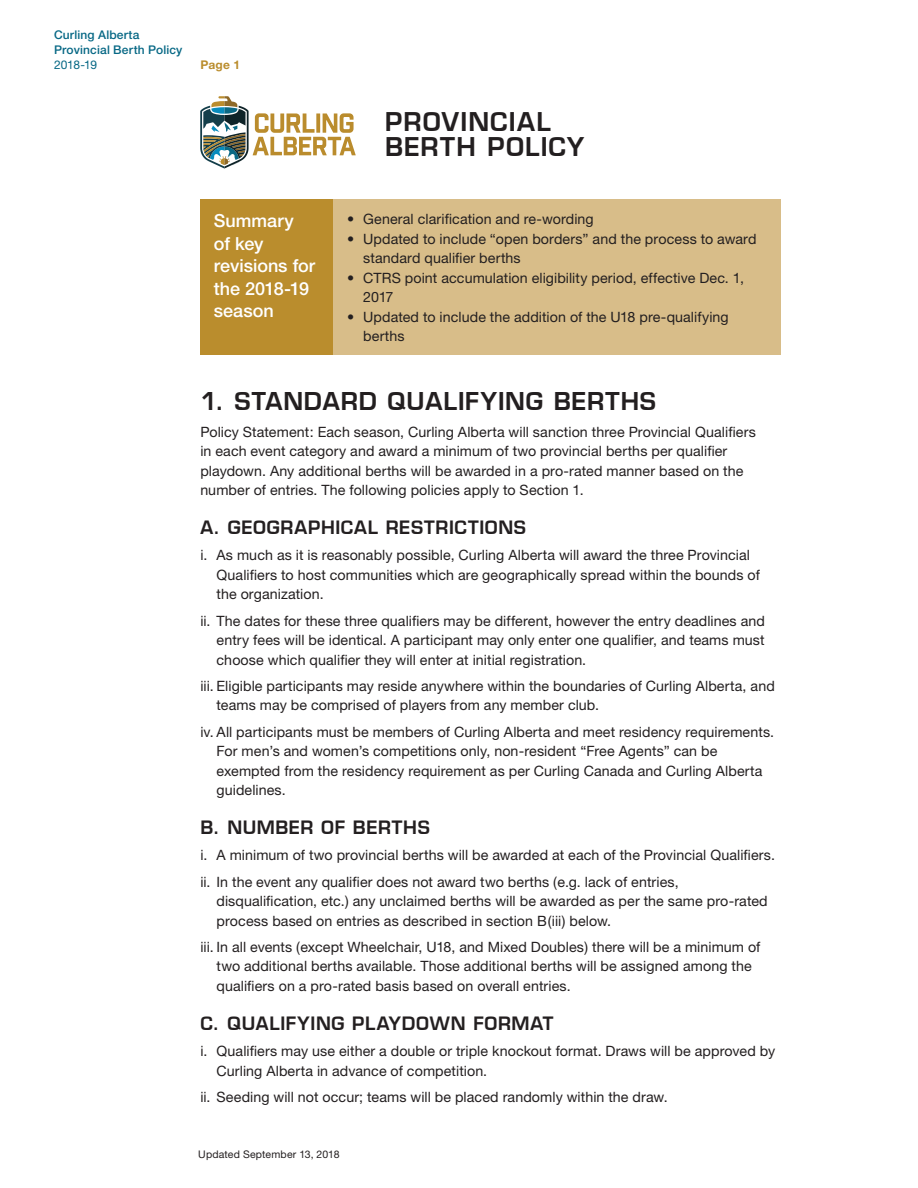
<style>
.page{position:relative;width:918px;height:1188px;background:#fff}
.page>*{position:absolute;margin:0;border:0;box-sizing:border-box;transform-origin:0 0}
.t1{font:25.2px/24.3px "Square 721 Dm Normal";letter-spacing:.04em;color:#231f20}
.t2{font:24px "Square 721 Dm Normal";letter-spacing:.03em;color:#231f20}
.t3{font:18px "Square 721 Dm Normal";letter-spacing:.035em;color:#231f20}
.t4{font:500 18px/22.5px "Helvetica Neue";color:#fff}
.t5{font:14.25px/19.5px "Helvetica Neue";letter-spacing:.005em;color:#231f20}
.t6{font:500 12px/15px "Helvetica Neue";letter-spacing:.015em;color:#076885}
.t7{font:12px "Helvetica Neue";letter-spacing:-.025em;color:#076885}
.t8{font:700 12px "Helvetica Neue";color:#ba8d2d}
.t9{font:10.5px "Helvetica Neue";letter-spacing:.015em;color:#231f20}
</style>
<div class="page">
<svg style="left:200px;top:96px;width:156px;height:73px"></svg>
<div style="left:200px;top:200px;width:134px;height:155px;background:#ba8d2d"></div>
<div style="left:334px;top:200px;width:447px;height:155px;background:#d8bd89"></div>
<p class="t6" style="left:54px;top:27px;width:130px">Curling Alberta<br>Provincial Berth Policy</p>
<p class="t7" style="left:54px;top:58px;width:45px">2018-19</p>
<p class="t8" style="left:200px;top:57px;width:41px">Page 1</p>
<h1 class="t1" style="left:385px;top:110px;width:201px">PROVINCIAL<br>BERTH POLICY</h1>
<p class="t4" style="left:214px;top:209px;width:103px">Summary<br>of key revisions for the 2018-19 season</p>
<p class="t5" style="left:347px;top:209px;width:248px">• General clarification and re-wording</p>
<p class="t5" style="left:363px;top:229px;width:395px;text-indent:-16px">• Updated to include “open borders” and the process to award standard qualifier berths</p>
<p class="t5" style="left:363px;top:268px;width:382px;text-indent:-16px">• CTRS point accumulation eligibility period, effective Dec. 1,<br>2017</p>
<p class="t5" style="left:363px;top:307px;width:367px;text-indent:-16px">• Updated to include the addition of the U18 pre-qualifying berths</p>
<h2 class="t2" style="left:200px;top:387px;width:457px">1. STANDARD QUALIFYING BERTHS</h2>
<p class="t5" style="left:200px;top:422px;width:557px">Policy Statement: Each season, Curling Alberta will sanction three Provincial Qualifiers in each event category and award a minimum of two provincial berths per qualifier playdown. Any additional berths will be awarded in a pro-rated manner based on the number of entries. The following policies apply to Section 1.</p>
<p class="t3" style="left:200px;top:516px;width:327px">A. GEOGRAPHICAL RESTRICTIONS</p>
<p class="t5" style="left:217px;top:545px;width:545px;text-indent:-16px">i. As much as it is reasonably possible, Curling Alberta will award the three Provincial<br>Qualifiers to host communities which are geographically spread within the bounds of the organization.</p>
<p class="t5" style="left:217px;top:611px;width:550px;text-align:justify;text-indent:-16px">ii. The dates for these three qualifiers may be different, however the entry deadlines and entry fees will be identical. A participant may only enter one qualifier, and teams must choose which qualifier they will enter at initial registration.</p>
<p class="t5" style="left:217px;top:676px;width:560px;text-indent:-16px">iii. Eligible participants may reside anywhere within the boundaries of Curling Alberta, and teams may be comprised of players from any member club.</p>
<p class="t5" style="left:217px;top:722px;width:559px;text-indent:-16px">iv. All participants must be members of Curling Alberta and meet residency requirements.<br>For men’s and women’s competitions only, non-resident “Free Agents” can be exempted from the residency requirement as per Curling Canada and Curling Alberta guidelines.</p>
<p class="t3" style="left:200px;top:816px;width:231px">B. NUMBER OF BERTHS</p>
<p class="t5" style="left:200px;top:842px;width:576px;line-height:26.2px">i. A minimum of two provincial berths will be awarded at each of the Provincial Qualifiers. ii. In the event any qualifier does not award two berths (e.g. lack of entries,</p>
<p class="t5" style="left:217px;top:891px;width:553px">disqualification, etc.) any unclaimed berths will be awarded as per the same pro-rated process based on entries as described in section B(iii) below.</p>
<p class="t5" style="left:217px;top:937px;width:545px;text-indent:-16px">iii. In all events (except Wheelchair, U18, and Mixed Doubles) there will be a minimum of two additional berths available. Those additional berths will be assigned among the qualifiers on a pro-rated basis based on overall entries.</p>
<p class="t3" style="left:200px;top:1012px;width:355px">C. QUALIFYING PLAYDOWN FORMAT</p>
<p class="t5" style="left:217px;top:1041px;width:560px;text-indent:-16px">i. Qualifiers may use either a double or triple knockout format. Draws will be approved by<br>Curling Alberta in advance of competition.</p>
<p class="t5" style="left:200px;top:1087px;width:469px">ii. Seeding will not occur; teams will be placed randomly within the draw.</p>
<p class="t9" style="left:198px;top:1148px;width:143px">Updated September 13, 2018</p>
</div>
